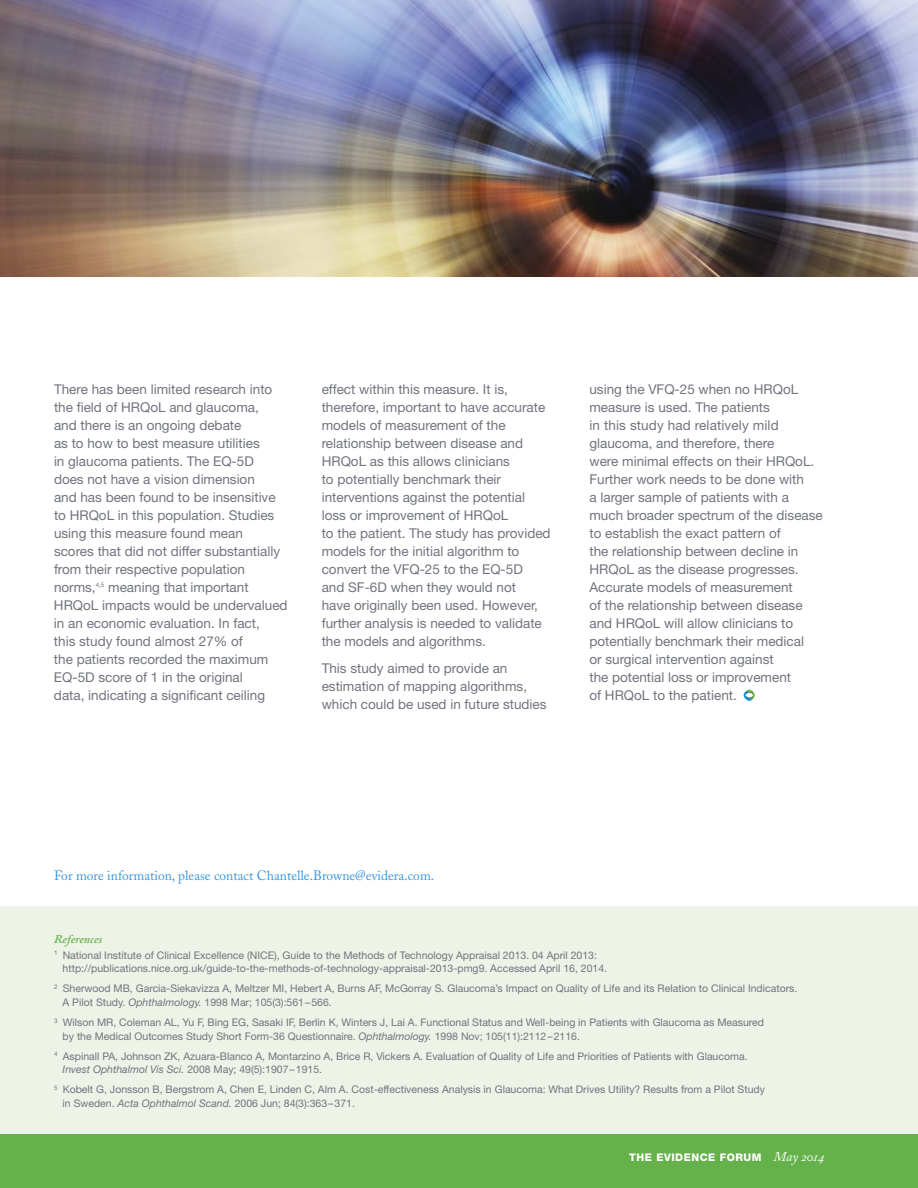
<style>
.page{position:relative;width:918px;height:1188px;background:#fff}
.page>*{position:absolute;margin:0;border:0;box-sizing:border-box;transform-origin:0 0}
.t1{font:13.5px/18px "Helvetica Neue";color:#71747e}
.t2{font:13.5px "Adobe Caslon";color:#3996db}
.t3{font:12px "Adobe Caslon Semibold Italic Os F";color:#64b249}
.t4{font:10.5px/13.5px "Helvetica Neue";color:#71747e}
.t5{font:800 10.5px "Helvetica Neue";letter-spacing:.05em;color:#fff}
.s1{font-style:italic}
.s2{font-family:"Adobe Caslon Italic Os F";font-weight:400;font-size:13.5px}
</style>
<div class="page">
<div style="left:0;top:1134px;width:918px;height:54px;background:#64b249"></div>
<img style="left:0;top:0;width:918px;height:277px">
<svg style="left:744px;top:690px;width:11px;height:11px"></svg>
<div style="left:0;top:907px;width:918px;height:227px;background:#edf3e7"></div>
<p class="t1" style="left:54px;top:382px;width:235px">There has been limited research into the field of HRQoL and glaucoma,<br>and there is an ongoing debate<br>as to how to best measure utilities<br>in glaucoma patients. The EQ-5D<br>does not have a vision dimension<br>and has been found to be insensitive to HRQoL in this population. Studies using this measure found mean<br>scores that did not differ substantially from their respective population norms,<sup>4,5</sup> meaning that important HRQoL impacts would be undervalued in an economic evaluation. In fact,<br>this study found almost 27% of<br>the patients recorded the maximum EQ-5D score of 1 in the original<br>data, indicating a significant ceiling</p>
<p class="t1" style="left:322px;top:382px;width:230px">effect within this measure. It is, therefore, important to have accurate models of measurement of the relationship between disease and HRQoL as this allows clinicians<br>to potentially benchmark their interventions against the potential loss or improvement of HRQoL<br>to the patient. The study has provided models for the initial algorithm to convert the VFQ-25 to the EQ-5D<br>and SF-6D when they would not<br>have originally been used. However, further analysis is needed to validate the models and algorithms.</p>
<p class="t1" style="left:322px;top:661px;width:226px">This study aimed to provide an estimation of mapping algorithms, which could be used in future studies</p>
<p class="t1" style="left:589px;top:382px;width:235px">using the VFQ-25 when no HRQoL measure is used. The patients<br>in this study had relatively mild glaucoma, and therefore, there<br>were minimal effects on their HRQoL.<br>Further work needs to be done with<br>a larger sample of patients with a much broader spectrum of the disease to establish the exact pattern of<br>the relationship between decline in HRQoL as the disease progresses.<br>Accurate models of measurement<br>of the relationship between disease and HRQoL will allow clinicians to potentially benchmark their medical<br>or surgical intervention against<br>the potential loss or improvement<br>of HRQoL to the patient.</p>
<p class="t2" style="left:54px;top:870px;width:382px">For more information, please contact Chantelle.Browne@evidera.com.</p>
<p class="t3" style="left:54px;top:934px;width:50px">References</p>
<p class="t4" style="left:63px;top:949px;width:546px;text-indent:-9px"><sup>1</sup> National Institute of Clinical Excellence (NICE), Guide to the Methods of Technology Appraisal 2013. 04 April 2013: http://publications.nice.org.uk/guide-to-the-methods-of-technology-appraisal-2013-pmg9. Accessed April 16, 2014.</p>
<p class="t4" style="left:63px;top:983px;width:736px;text-indent:-9px"><sup>2</sup> Sherwood MB, Garcia-Siekavizza A, Meltzer MI, Hebert A, Burns AF, McGorray S. Glaucoma’s Impact on Quality of Life and its Relation to Clinical Indicators.<br>A Pilot Study. <span class="s1">Ophthalmology.</span> 1998 Mar; 105(3):561–566.</p>
<p class="t4" style="left:63px;top:1017px;width:703px;text-indent:-9px"><sup>3</sup> Wilson MR, Coleman AL, Yu F, Bing EG, Sasaki IF, Berlin K, Winters J, Lai A. Functional Status and Well-being in Patients with Glaucoma as Measured by the Medical Outcomes Study Short Form-36 Questionnaire. <span class="s1">Ophthalmology.</span> 1998 Nov; 105(11):2112–2116.</p>
<p class="t4" style="left:63px;top:1050px;width:687px;text-indent:-9px"><sup>4</sup> Aspinall PA, Johnson ZK, Azuara-Blanco A, Montarzino A, Brice R, Vickers A. Evaluation of Quality of Life and Priorities of Patients with Glaucoma.<br><span class="s1">Invest Ophthalmol Vis Sci.</span> 2008 May; 49(5):1907–1915.</p>
<p class="t4" style="left:63px;top:1084px;width:704px;text-indent:-9px"><sup>5</sup> Kobelt G, Jonsson B, Bergstrom A, Chen E, Linden C, Alm A. Cost-effectiveness Analysis in Glaucoma: What Drives Utility? Results from a Pilot Study in Sweden. <span class="s1">Acta Ophthalmol Scand.</span> 2006 Jun; 84(3):363–371.</p>
<p class="t5" style="left:629px;top:1153px;width:197px">THE EVIDENCE FORUM <span class="s2">May 2014</span></p>
</div>
